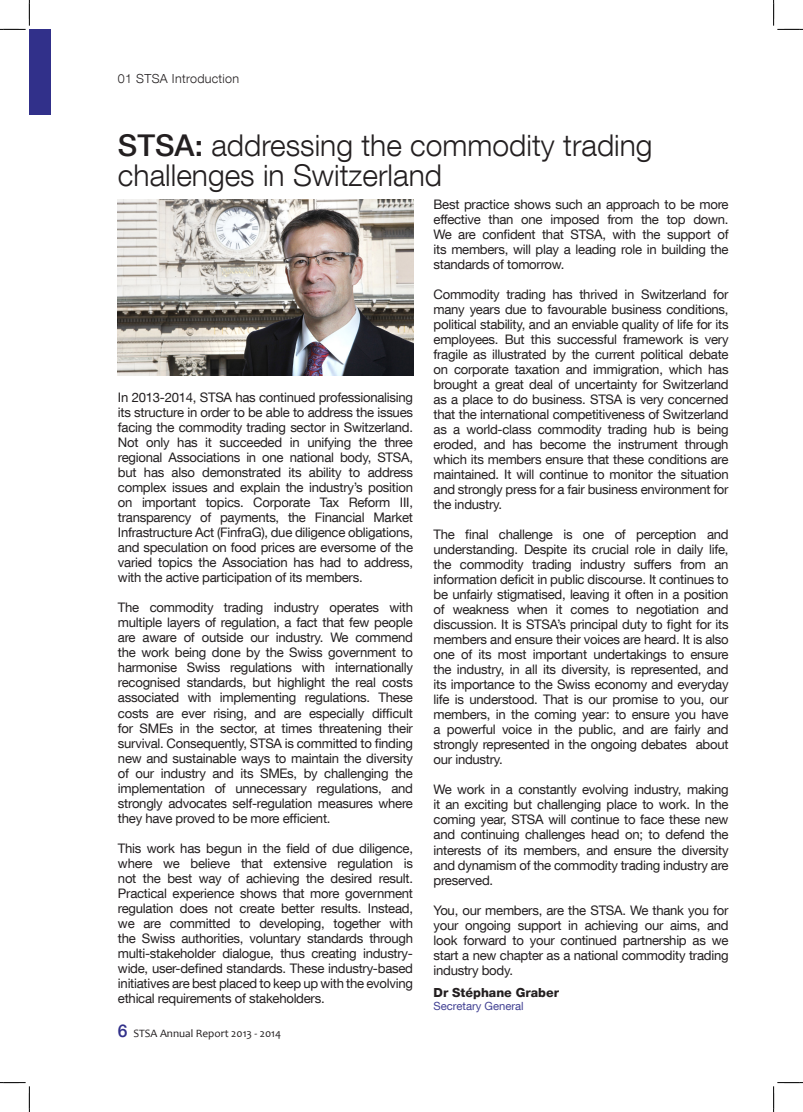
<style>
.page{position:relative;width:803px;height:1112px;background:#fff}
.page>*{position:absolute;margin:0;border:0;box-sizing:border-box;transform-origin:0 0}
.t1{font:300 30px/30px "Helvetica Neue LT Com";color:#231f20}
.Default{font:13.12px/15px "Helvetica Neue LT Com";letter-spacing:-.02em;color:#231f20;text-align:justify}
.TOC_Heading{font:300 12.5px "Helvetica Neue LT Com";letter-spacing:.025em;color:#231f20}
.Default-2{font:800 12.5px "Helvetica Neue LT Com";color:#231f20}
.t2{font:11.25px "Candara";color:#231f20}
.Default-3{font:11.25px "Helvetica Neue LT Com";color:#424193}
.s1{font-weight:500}
.s2{font-family:"Helvetica Neue LT Com";font-weight:500;font-size:17.5px;color:#31308a}
</style>
<div class="page">
<div style="left:29px;top:29px;width:22px;height:85px;background:#31308a"></div>
<img style="left:118px;top:199px;width:295px;height:176px">
<svg style="left:0;top:0;width:30px;height:30px"></svg>
<svg style="left:0;top:1082px;width:30px;height:29px"></svg>
<svg style="left:773px;top:0;width:30px;height:30px"></svg>
<svg style="left:773px;top:1082px;width:30px;height:29px"></svg>
<p class="TOC_Heading" style="left:118px;top:71px;width:123px">01 STSA Introduction</p>
<p class="t1" style="left:118px;top:130px;width:536px"><span class="s1">STSA:</span> addressing the commodity trading challenges in Switzerland</p>
<p class="Default" style="left:118px;top:389px;width:297px">In 2013-2014, STSA has continued professionalising its structure in order to be able to address the issues facing the commodity trading sector in Switzerland.<br>Not only has it succeeded in unifying the three regional Associations in one national body, STSA, but has also demonstrated its ability to address complex issues and explain the industry’s position on important topics. Corporate Tax Reform III, transparency of payments, the Financial Market Infrastructure Act (FinfraG), due diligence obligations, and speculation on food prices are eversome of the varied topics the Association has had to address, with the active participation of its members.</p>
<p class="Default" style="left:118px;top:599px;width:297px">The commodity trading industry operates with multiple layers of regulation, a fact that few people are aware of outside our industry. We commend the work being done by the Swiss government to harmonise Swiss regulations with internationally recognised standards, but highlight the real costs associated with implementing regulations. These costs are ever rising, and are especially difficult for SMEs in the sector, at times threatening their survival. Consequently, STSA is committed to finding new and sustainable ways to maintain the diversity of our industry and its SMEs, by challenging the implementation of unnecessary regulations, and strongly advocates self-regulation measures where they have proved to be more efficient.</p>
<p class="Default" style="left:118px;top:839px;width:297px">This work has begun in the field of due diligence, where we believe that extensive regulation is not the best way of achieving the desired result.<br>Practical experience shows that more government regulation does not create better results. Instead, we are committed to developing, together with the Swiss authorities, voluntary standards through multi-stakeholder dialogue, thus creating industry&shy;wide, user-defined standards. These industry-based initiatives are best placed to keep up with the evolving ethical requirements of stakeholders.</p>
<p class="t2" style="left:118px;top:1025px;width:165px"><span class="s2">6</span> STSA Annual Report 2013 - 2014</p>
<p class="Default" style="left:433px;top:196px;width:297px">Best practice shows such an approach to be more effective than one imposed from the top down.<br>We are confident that STSA, with the support of its members, will play a leading role in building the standards of tomorrow.</p>
<p class="Default" style="left:433px;top:286px;width:297px">Commodity trading has thrived in Switzerland for many years due to favourable business conditions, political stability, and an enviable quality of life for its employees. But this successful framework is very fragile as illustrated by the current political debate on corporate taxation and immigration, which has brought a great deal of uncertainty for Switzerland as a place to do business. STSA is very concerned that the international competitiveness of Switzerland as a world-class commodity trading hub is being eroded, and has become the instrument through which its members ensure that these conditions are maintained. It will continue to monitor the situation and strongly press for a fair business environment for the industry.</p>
<p class="Default" style="left:433px;top:526px;width:297px">The final challenge is one of perception and understanding. Despite its crucial role in daily life, the commodity trading industry suffers from an information deficit in public discourse. It continues to be unfairly stigmatised, leaving it often in a position of weakness when it comes to negotiation and discussion. It is STSA’s principal duty to fight for its members and ensure their voices are heard. It is also one of its most important undertakings to ensure the industry, in all its diversity, is represented, and its importance to the Swiss economy and everyday life is understood. That is our promise to you, our members, in the coming year: to ensure you have a powerful voice in the public, and are fairly and strongly represented in the ongoing debates about our industry.</p>
<p class="Default" style="left:433px;top:781px;width:297px">We work in a constantly evolving industry, making it an exciting but challenging place to work. In the coming year, STSA will continue to face these new and continuing challenges head on; to defend the interests of its members, and ensure the diversity and dynamism of the commodity trading industry are preserved.</p>
<p class="Default" style="left:433px;top:901px;width:296px">You, our members, are the STSA. We thank you for your ongoing support in achieving our aims, and look forward to your continued partnership as we start a new chapter as a national commodity trading industry body.</p>
<p class="Default-2" style="left:433px;top:984px;width:127px">Dr Stéphane Graber</p>
<p class="Default-3" style="left:433px;top:999px;width:92px">Secretary General</p>
</div>
